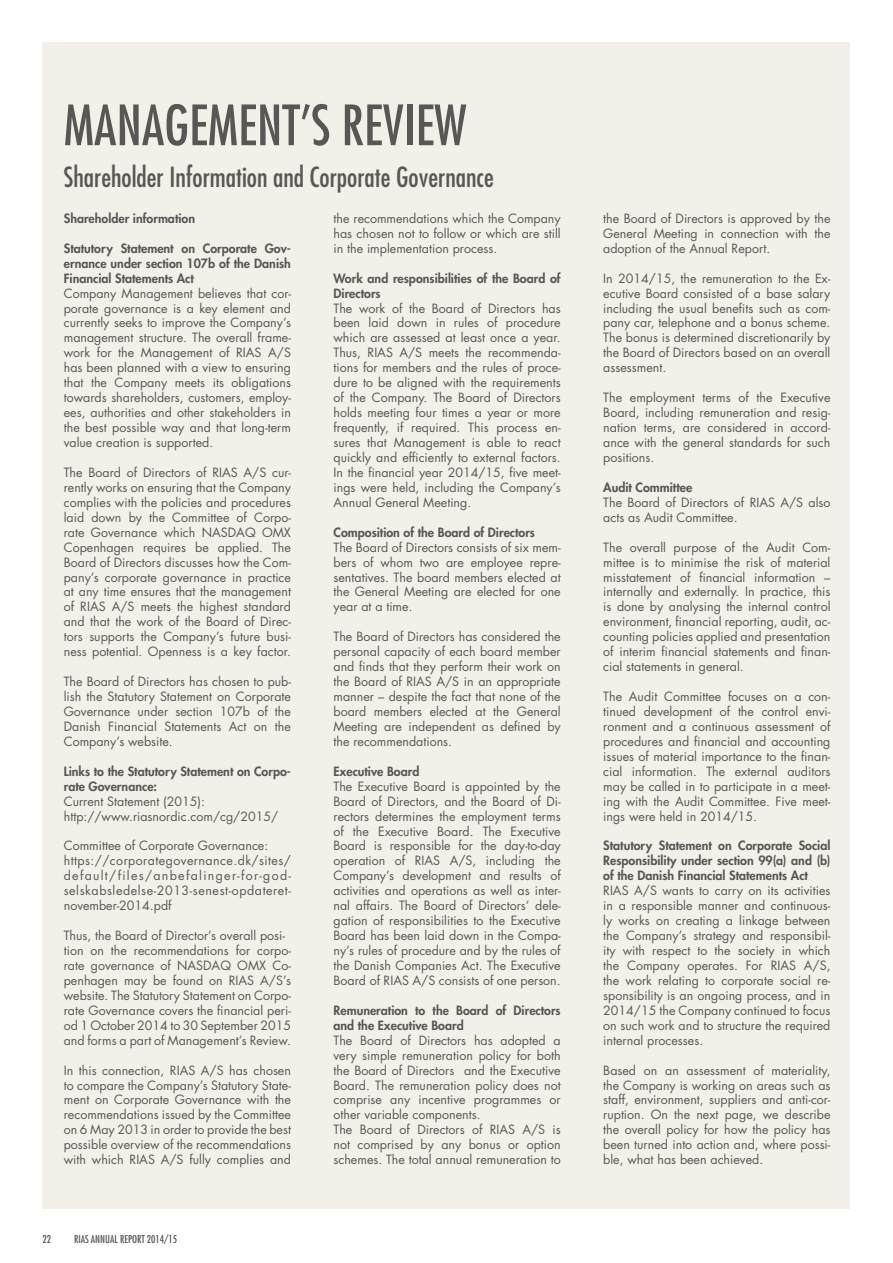
<style>
.page{position:relative;width:893px;height:1263px;background:#fff}
.page>*{position:absolute;margin:0;border:0;box-sizing:border-box;transform-origin:0 0}
.t1{font:condensed 54px "Futura Std";color:#575756}
.t2{font:condensed 27px "Futura Std";color:#575756}
.t3{font:12.45px/15px "Futura Std";color:#575756;text-align:justify}
.t4{font:800 12.45px/15px "Futura Std";color:#575756}
.t5{font:12.45px/15px "Futura Std";letter-spacing:.035em;color:#575756}
.t6{font:condensed 10.5px "Futura Std";color:#575756}
</style>
<div class="page">
<div style="left:43px;top:43px;width:807px;height:1166px;background:#f3f0e9"></div>
<h1 class="t1" style="left:64px;top:93px;width:404px">MANAGEMENT’S REVIEW</h1>
<h2 class="t2" style="left:64px;top:161px;width:432px">Shareholder Information and Corporate Governance</h2>
<p class="t4" style="left:64px;top:211px;width:133px">Shareholder information</p>
<p class="t4" style="left:64px;top:241px;width:229px;text-align:justify">Statutory Statement on Corporate Gov&shy;ernance under section 107b of the Danish Financial Statements Act</p>
<p class="t3" style="left:64px;top:286px;width:229px">Company Management believes that cor&shy;porate governance is a key element and currently seeks to improve the Company’s management structure. The overall frame&shy;work for the Management of RIAS A/S has been planned with a view to ensuring that the Company meets its obligations towards shareholders, customers, employ&shy;ees, authorities and other stakeholders in the best possible way and that long-term value creation is supported.</p>
<p class="t3" style="left:64px;top:465px;width:229px">The Board of Directors of RIAS A/S cur&shy;rently works on ensuring that the Company complies with the policies and procedures laid down by the Committee of Corpo&shy;rate Governance which NASDAQ OMX Copenhagen requires be applied. The Board of Directors discusses how the Com&shy;pany’s corporate governance in practice at any time ensures that the management of RIAS A/S meets the highest standard and that the work of the Board of Direc&shy;tors supports the Company’s future busi&shy;ness potential. Openness is a key factor.</p>
<p class="t3" style="left:64px;top:674px;width:229px">The Board of Directors has chosen to pub&shy;lish the Statutory Statement on Corporate Governance under section 107b of the Danish Financial Statements Act on the Company’s website.</p>
<p class="t4" style="left:64px;top:764px;width:229px">Links to the Statutory Statement on Corpo&shy;rate Governance:</p>
<p class="t3" style="left:64px;top:794px;width:216px">Current Statement (2015): http://www.riasnordic.com/cg/2015/</p>
<p class="t5" style="left:64px;top:838px;width:229px">Committee of Corporate Governance: https://corporategovernance.dk/sites/ default/files/anbefalinger-for-god&shy;selskabsledelse-2013-senest-opdateret&shy;november-2014.pdf</p>
<p class="t3" style="left:64px;top:928px;width:229px;text-align:left">Thus, the Board of Director’s overall posi&shy;tion on the recommendations for corpo&shy;rate governance of NASDAQ OMX Co&shy;penhagen may be found on RIAS A/S’s website. The Statutory Statement on Corpo&shy;rate Governance covers the financial peri&shy;od 1 October 2014 to 30 September 2015 and forms a part of Management’s Review.</p>
<p class="t3" style="left:64px;top:1063px;width:229px">In this connection, RIAS A/S has chosen to compare the Company’s Statutory State&shy;ment on Corporate Governance with the recommendations issued by the Committee on 6 May 2013 in order to provide the best possible overview of the recommendations with which RIAS A/S fully complies and</p>
<p class="t6" style="left:43px;top:1233px;width:10px">22</p>
<p class="t6" style="left:74px;top:1233px;width:105px">RIAS ANNUAL REPORT 2014/15</p>
<p class="t3" style="left:333px;top:211px;width:229px">the recommendations which the Company has chosen not to follow or which are still in the implementation process.</p>
<p class="t4" style="left:333px;top:271px;width:229px">Work and responsibilities of the Board of<br>Directors</p>
<p class="t3" style="left:333px;top:301px;width:229px">The work of the Board of Directors has been laid down in rules of procedure which are assessed at least once a year.<br>Thus, RIAS A/S meets the recommenda&shy;tions for members and the rules of proce&shy;dure to be aligned with the requirements of the Company. The Board of Directors holds meeting four times a year or more frequently, if required. This process en&shy;sures that Management is able to react quickly and efficiently to external factors.<br>In the financial year 2014/15, five meet&shy;ings were held, including the Company’s Annual General Meeting.</p>
<p class="t4" style="left:333px;top:525px;width:203px">Composition of the Board of Directors</p>
<p class="t3" style="left:333px;top:540px;width:229px">The Board of Directors consists of six mem&shy;bers of whom two are employee repre&shy;sentatives. The board members elected at the General Meeting are elected for one year at a time.</p>
<p class="t3" style="left:333px;top:629px;width:229px">The Board of Directors has considered the personal capacity of each board member and finds that they perform their work on the Board of RIAS A/S in an appropriate manner – despite the fact that none of the board members elected at the General Meeting are independent as defined by the recommendations.</p>
<p class="t4" style="left:333px;top:764px;width:87px">Executive Board</p>
<p class="t3" style="left:333px;top:779px;width:229px">The Executive Board is appointed by the Board of Directors, and the Board of Di&shy;rectors determines the employment terms of the Executive Board. The Executive Board is responsible for the day-to-day operation of RIAS A/S, including the Company’s development and results of activities and operations as well as inter&shy;nal affairs. The Board of Directors’ dele&shy;gation of responsibilities to the Executive Board has been laid down in the Compa&shy;ny’s rules of procedure and by the rules of the Danish Companies Act. The Executive Board of RIAS A/S consists of one person.</p>
<p class="t4" style="left:333px;top:1003px;width:229px">Remuneration to the Board of Directors and the Executive Board</p>
<p class="t3" style="left:333px;top:1033px;width:229px;text-align:left">The Board of Directors has adopted a very simple remuneration policy for both the Board of Directors and the Executive Board. The remuneration policy does not comprise any incentive programmes or other variable components.<br>The Board of Directors of RIAS A/S is not comprised by any bonus or option schemes. The total annual remuneration to</p>
<p class="t3" style="left:603px;top:211px;width:229px">the Board of Directors is approved by the General Meeting in connection with the adoption of the Annual Report.</p>
<p class="t3" style="left:603px;top:271px;width:229px">In 2014/15, the remuneration to the Ex&shy;ecutive Board consisted of a base salary including the usual benefits such as com&shy;pany car, telephone and a bonus scheme.<br>The bonus is determined discretionarily by the Board of Directors based on an overall assessment.</p>
<p class="t3" style="left:603px;top:390px;width:229px">The employment terms of the Executive Board, including remuneration and resig&shy;nation terms, are considered in accord&shy;ance with the general standards for such positions.</p>
<p class="t4" style="left:603px;top:480px;width:90px">Audit Committee</p>
<p class="t3" style="left:603px;top:495px;width:229px">The Board of Directors of RIAS A/S also acts as Audit Committee.</p>
<p class="t3" style="left:603px;top:540px;width:229px">The overall purpose of the Audit Com&shy;mittee is to minimise the risk of material misstatement of financial information – internally and externally. In practice, this is done by analysing the internal control environment, financial reporting, audit, ac&shy;counting policies applied and presentation of interim financial statements and finan&shy;cial statements in general.</p>
<p class="t3" style="left:603px;top:689px;width:229px">The Audit Committee focuses on a con&shy;tinued development of the control envi&shy;ronment and a continuous assessment of procedures and financial and accounting issues of material importance to the finan&shy;cial information. The external auditors may be called in to participate in a meet&shy;ing with the Audit Committee. Five meet&shy;ings were held in 2014/15.</p>
<p class="t4" style="left:603px;top:838px;width:229px;text-align:justify">Statutory Statement on Corporate Social Responsibility under section 99(a) and (b) of the Danish Financial Statements Act</p>
<p class="t3" style="left:603px;top:883px;width:229px">RIAS A/S wants to carry on its activities in a responsible manner and continuous&shy;ly works on creating a linkage between the Company’s strategy and responsibil&shy;ity with respect to the society in which the Company operates. For RIAS A/S, the work relating to corporate social re&shy;sponsibility is an ongoing process, and in 2014/15 the Company continued to focus on such work and to structure the required internal processes.</p>
<p class="t3" style="left:603px;top:1063px;width:229px">Based on an assessment of materiality, the Company is working on areas such as staff, environment, suppliers and anti-cor&shy;ruption. On the next page, we describe the overall policy for how the policy has been turned into action and, where possi&shy;ble, what has been achieved.</p>
</div>
